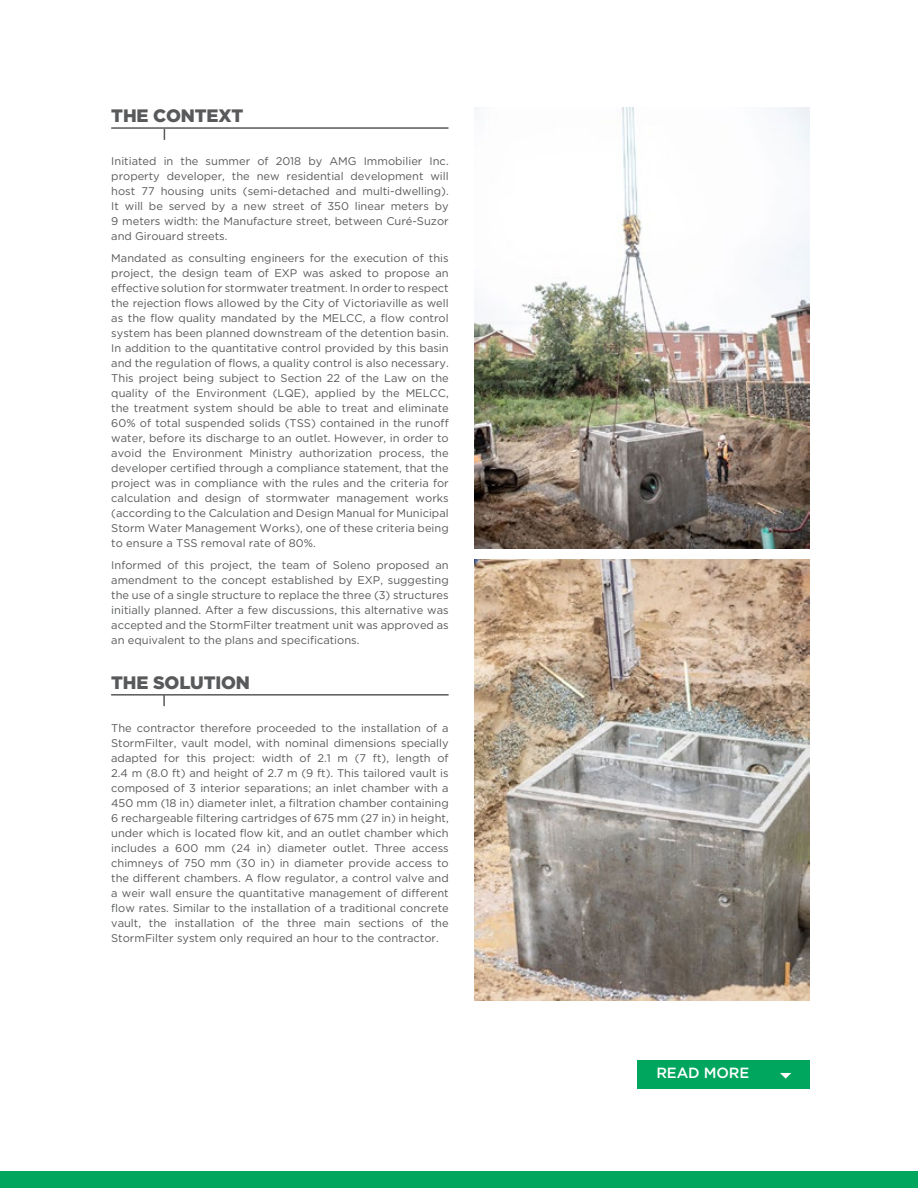
<style>
.page{position:relative;width:918px;height:1188px;background:#fff}
.page>*{position:absolute;margin:0;border:0;box-sizing:border-box;transform-origin:0 0}
.t1{font:900 18px "Gotham HTF";letter-spacing:-.01em;color:#58595b}
.t2{font:500 14.7px "Gotham HTF";letter-spacing:-.01em;color:#fff}
.t3{font:11.1px/15px "Gotham HTF";color:#58595b;text-align:justify}
</style>
<div class="page">
<img style="left:474px;top:107px;width:336px;height:441px">
<img style="left:474px;top:560px;width:336px;height:440px">
<div style="left:0;top:1171px;width:918px;height:17px;background:#00a65e"></div>
<hr style="left:111px;top:127px;width:338px;height:2px;background:#58595b">
<hr style="left:111px;top:694px;width:338px;height:2px;background:#58595b">
<svg style="left:163px;top:695px;width:2px;height:11px"></svg>
<div style="left:638px;top:1061px;width:172px;height:28px;background:#00a65e"></div>
<svg style="left:780px;top:1073px;width:11px;height:6px"></svg>
<h1 class="t1" style="left:111px;top:105px;width:133px">THE CONTEXT</h1>
<p class="t3" style="left:111px;top:154px;width:339px">Initiated in the summer of 2018 by AMG Immobilier Inc. property developer, the new residential development will host 77 housing units (semi-detached and multi-dwelling).<br>It will be served by a new street of 350 linear meters by 9 meters width: the Manufacture street, between Curé-Suzor and Girouard streets.</p>
<p class="t3" style="left:111px;top:251px;width:339px">Mandated as consulting engineers for the execution of this project, the design team of EXP was asked to propose an effective solution for stormwater treatment. In order to respect the rejection flows allowed by the City of Victoriaville as well as the flow quality mandated by the MELCC, a flow control system has been planned downstream of the detention basin.<br>In addition to the quantitative control provided by this basin and the regulation of flows, a quality control is also necessary.<br>This project being subject to Section 22 of the Law on the quality of the Environment (LQE), applied by the MELCC, the treatment system should be able to treat and eliminate 60% of total suspended solids (TSS) contained in the runoff water, before its discharge to an outlet. However, in order to avoid the Environment Ministry authorization process, the developer certified through a compliance statement, that the project was in compliance with the rules and the criteria for calculation and design of stormwater management works (according to the Calculation and Design Manual for Municipal Storm Water Management Works), one of these criteria being to ensure a TSS removal rate of 80%.</p>
<p class="t3" style="left:111px;top:557px;width:339px">Informed of this project, the team of Soleno proposed an amendment to the concept established by EXP, suggesting the use of a single structure to replace the three (3) structures initially planned. After a few discussions, this alternative was accepted and the StormFilter treatment unit was approved as an equivalent to the plans and specifications.</p>
<h1 class="t1" style="left:111px;top:672px;width:140px">THE SOLUTION</h1>
<p class="t3" style="left:111px;top:721px;width:339px">The contractor therefore proceeded to the installation of a StormFilter, vault model, with nominal dimensions specially adapted for this project: width of 2.1 m (7 ft), length of 2.4 m (8.0 ft) and height of 2.7 m (9 ft). This tailored vault is composed of 3 interior separations; an inlet chamber with a 450 mm (18 in) diameter inlet, a filtration chamber containing 6 rechargeable filtering cartridges of 675 mm (27 in) in height, under which is located flow kit, and an outlet chamber which includes a 600 mm (24 in) diameter outlet. Three access chimneys of 750 mm (30 in) in diameter provide access to the different chambers. A flow regulator, a control valve and a weir wall ensure the quantitative management of different flow rates. Similar to the installation of a traditional concrete vault, the installation of the three main sections of the StormFilter system only required an hour to the contractor.</p>
<h2 class="t2" style="left:656px;top:1065px;width:94px">READ MORE</h2>
</div>
